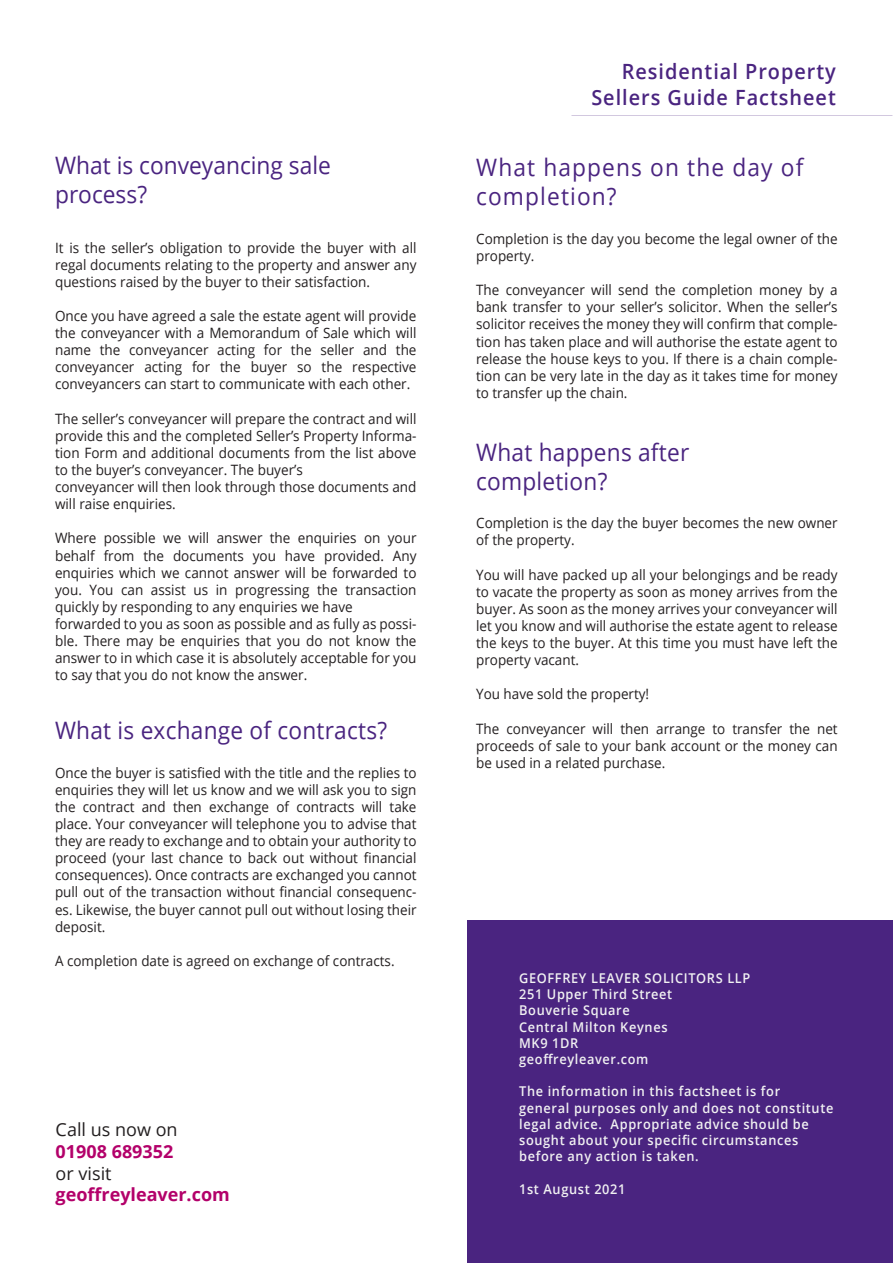
<style>
.page{position:relative;width:893px;height:1263px;background:#fff}
.page>*{position:absolute;margin:0;border:0;box-sizing:border-box;transform-origin:0 0}
.t1{font:24px/28.8px "Open Sans";letter-spacing:.01em;color:#4a2480;scale:.94 1}
.t2{font:24px/28.8px "Open Sans";letter-spacing:.05em;color:#4a2480;scale:.95 1}
.t3{font:24px/28.8px "Open Sans";letter-spacing:.01em;color:#4a2480;scale:.95 1}
.t4{font:600 21px/25.2px "Open Sans";letter-spacing:.05em;color:#4a2480;text-align:right;scale:.95 1}
.t5{font:700 18px "Open Sans";color:#b3006a}
.t6{font:18px "Open Sans";color:#231f20}
.t7{font:14.25px/17.1px "Open Sans";color:#231f20;text-align:justify;scale:.94 1}
.t8{font:14.25px/17.1px "Open Sans";color:#231f20;text-align:justify;scale:.95 1}
.t9{font:600 13.5px/16.2px "Open Sans";letter-spacing:.05em;color:#f1f1f2;scale:.95 1}
</style>
<div class="page">
<div style="left:467px;top:920px;width:426px;height:343px;background:#4a2480"></div>
<h1 class="t3" style="left:55px;top:151px;width:292px">What is conveyancing sale process?</h1>
<p class="t8" style="left:55px;top:239px;width:382px">It is the seller’s obligation to provide the buyer with all regal documents relating to the property and answer any questions raised by the buyer to their satisfaction.</p>
<p class="t8" style="left:55px;top:307px;width:382px">Once you have agreed a sale the estate agent will provide the conveyancer with a Memorandum of Sale which will name the conveyancer acting for the seller and the conveyancer acting for the buyer so the respective conveyancers can start to communicate with each other.</p>
<p class="t8" style="left:55px;top:410px;width:382px;text-align:left">The seller’s conveyancer will prepare the contract and will provide this and the completed Seller’s Property Informa&shy;tion Form and additional documents from the list above to the buyer’s conveyancer. The buyer’s<br>conveyancer will then look through those documents and will raise enquiries.</p>
<p class="t8" style="left:55px;top:529px;width:382px;text-align:left">Where possible we will answer the enquiries on your behalf from the documents you have provided. Any enquiries which we cannot answer will be forwarded to you. You can assist us in progressing the transaction quickly by responding to any enquiries we have forwarded to you as soon as possible and as fully as possi&shy;ble. There may be enquiries that you do not know the answer to in which case it is absolutely acceptable for you to say that you do not know the answer.</p>
<h1 class="t1" style="left:55px;top:715px;width:355px">What is exchange of contracts?</h1>
<p class="t7" style="left:55px;top:764px;width:386px">Once the buyer is satisfied with the title and the replies to enquiries they will let us know and we will ask you to sign the contract and then exchange of contracts will take place. Your conveyancer will telephone you to advise that they are ready to exchange and to obtain your authority to proceed (your last chance to back out without financial consequences). Once contracts are exchanged you cannot pull out of the transaction without financial consequenc&shy;es. Likewise, the buyer cannot pull out without losing their deposit.</p>
<p class="t7" style="left:55px;top:952px;width:363px">A completion date is agreed on exchange of contracts.</p>
<p class="t6" style="left:56px;top:1117px;width:124px">Call us now on</p>
<p class="t5" style="left:56px;top:1139px;width:119px">01908 689352</p>
<p class="t6" style="left:56px;top:1161px;width:57px">or visit</p>
<p class="t5" style="left:56px;top:1182px;width:176px">geoffreyleaver.com</p>
<h2 class="t4" style="left:591px;top:59px;width:259px">Residential Property<br>Sellers Guide Factsheet</h2>
<h1 class="t2" style="left:476px;top:153px;width:346px">What happens on the day of completion?</h1>
<p class="t7" style="left:476px;top:230px;width:386px">Completion is the day you become the legal owner of the property.</p>
<p class="t7" style="left:476px;top:281px;width:386px">The conveyancer will send the completion money by a bank transfer to your seller’s solicitor. When the seller’s solicitor receives the money they will confirm that comple&shy;tion has taken place and will authorise the estate agent to release the house keys to you. If there is a chain comple&shy;tion can be very late in the day as it takes time for money to transfer up the chain.</p>
<h1 class="t1" style="left:476px;top:437px;width:228px">What happens after completion?</h1>
<p class="t7" style="left:476px;top:514px;width:386px">Completion is the day the buyer becomes the new owner of the property.</p>
<p class="t7" style="left:476px;top:566px;width:386px">You will have packed up all your belongings and be ready to vacate the property as soon as money arrives from the buyer. As soon as the money arrives your conveyancer will let you know and will authorise the estate agent to release the keys to the buyer. At this time you must have left the property vacant.</p>
<p class="t7" style="left:476px;top:685px;width:186px">You have sold the property!</p>
<p class="t7" style="left:476px;top:719px;width:386px">The conveyancer will then arrange to transfer the net proceeds of sale to your bank account or the money can be used in a related purchase.</p>
<p class="t9" style="left:519px;top:970px;width:245px">GEOFFREY LEAVER SOLICITORS LLP<br>251 Upper Third Street<br>Bouverie Square<br>Central Milton Keynes<br>MK9 1DR<br>geoffreyleaver.com</p>
<p class="t9" style="left:519px;top:1083px;width:332px">The information in this factsheet is for general purposes only and does not constitute legal advice. Appropriate advice should be sought about your specific circumstances before any action is taken.</p>
<p class="t9" style="left:519px;top:1180px;width:113px">1st August 2021</p>
</div>
